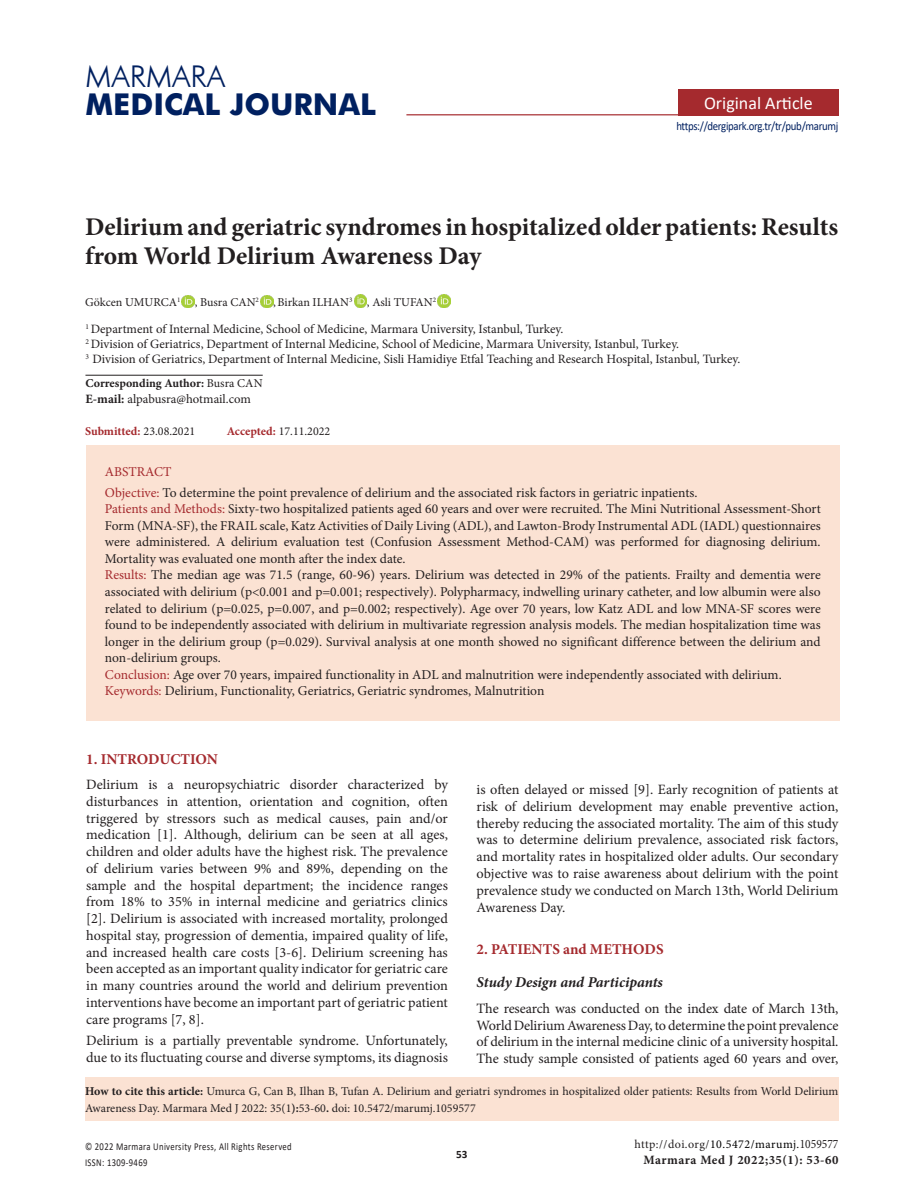
<style>
.page{position:relative;width:915px;height:1191px;background:#fff}
.page>*{position:absolute;margin:0;border:0;box-sizing:border-box;transform-origin:0 0}
.t1{font:700 30px "Futura BT";color:#002060}
.t2{font:300 30px "Futura BT";color:#002060}
.t3{font:700 25.5px/28.5px "Minion Pro";color:#231f20}
.t4{font:18px "Calibri";color:#fff}
.t5{font:700 15px "Minion Pro";letter-spacing:-.005em;color:#a52a2e}
.t6{font:italic 700 15px "Minion Pro";letter-spacing:-.005em;color:#231f20}
.t7{font:14.25px/16.8px "Minion Pro";letter-spacing:-.005em;color:#231f20;text-align:justify}
.t8{font:13.5px/16.5px "Minion Pro";color:#231f20}
.t9{font:12.75px/15px "Minion Pro";color:#231f20}
.t10{font:700 12.75px "Minion Pro";letter-spacing:.04em;color:#231f20}
.t11{font:12px/16.5px "Minion Pro";color:#231f20}
.t12{font:12px "Calibri";letter-spacing:-.03em;color:#002060;scale:.9 1}
.t13{font:12px "Minion Pro";letter-spacing:.035em;color:#231f20}
.t14{font:700 12px "Minion Pro";color:#231f20}
.t15{font:700 12px "Minion Pro";letter-spacing:-.005em;color:#a52a2e}
.t16{font:700 11.25px "Calibri";color:#231f20}
.t17{font:10.5px/15.8px "Calibri";letter-spacing:.04em;color:#231f20;scale:.82 1}
.s1{font-weight:400}
.s2{font-weight:700}
.s3{font-weight:400;color:#231f20}
.s4{font-weight:700;color:#a52a2e}
.s5{color:#a52a2e}
.s6{color:#000}
.s7{font-size:12.75px}
</style>
<div class="page">
<div style="left:678px;top:89px;width:160px;height:26px;background:#a52a2e"></div>
<hr style="left:406px;top:114px;width:432px;height:1px;background:#a52a2e">
<svg style="left:182px;top:295px;width:13px;height:13px"></svg>
<svg style="left:260px;top:295px;width:13px;height:13px"></svg>
<svg style="left:354px;top:295px;width:13px;height:12px"></svg>
<svg style="left:437px;top:295px;width:13px;height:12px"></svg>
<hr style="left:85px;top:375px;width:177px;height:1px;background:#231f20">
<div style="left:86px;top:445px;width:753px;height:276px;background:#fbe2d3"></div>
<div style="left:85px;top:1077px;width:753px;height:43px;background:#fbe2d3"></div>
<h1 class="t2" style="left:85px;top:58px;width:141px">MARMARA</h1>
<h1 class="t1" style="left:85px;top:86px;width:292px">MEDICAL JOURNAL</h1>
<p class="t4" style="left:703px;top:90px;width:110px">Original Article</p>
<p class="t12" style="left:676px;top:118px;width:181px">https://dergipark.org.tr/tr/pub/marumj</p>
<h2 class="t3" style="left:85px;top:212px;width:754px">Delirium and geriatric syndromes in hospitalized older patients: Results from World Delirium Awareness Day</h2>
<p class="t11" style="left:85px;top:294px;width:352px">Gökcen UMURCA<sup>1</sup> , Busra CAN<sup>2</sup> ,Birkan ILHAN<sup>3</sup> , Asli TUFAN<sup>2</sup></p>
<p class="t9" style="left:85px;top:322px;width:656px"><sup>1</sup> Department of Internal Medicine, School of Medicine, Marmara University, Istanbul, Turkey.<br><sup>2</sup> Division of Geriatrics, Department of Internal Medicine, School of Medicine, Marmara University, Istanbul, Turkey.<br><sup>3</sup> Division of Geriatrics, Department of Internal Medicine, Sisli Hamidiye Etfal Teaching and Research Hospital, Istanbul, Turkey.</p>
<p class="t14" style="left:85px;top:375px;width:179px">Corresponding Author: <span class="s1">Busra CAN</span></p>
<p class="t9" style="left:85px;top:391px;width:167px"><span class="s2">E-mail:</span> alpabusra@hotmail.com</p>
<p class="t15" style="left:85px;top:423px;width:112px">Submitted: <span class="s3">23.08.2021</span></p>
<p class="t11" style="left:227px;top:423px;width:105px"><span class="s4">Accepted:</span> 17.11.2022</p>
<p class="t8" style="left:105px;top:461px;width:594px;line-height:20.7px"><span class="s5">ABSTRACT<br>Objective:</span> To determine the point prevalence of delirium and the associated risk factors in geriatric inpatients.</p>
<p class="t8" style="left:105px;top:501px;width:717px"><span class="s5">Patients and Methods:</span> Sixty-two hospitalized patients aged 60 years and over were recruited. The Mini Nutritional Assessment-Short Form (MNA-SF), the FRAIL scale, Katz Activities of Daily Living (ADL), and Lawton-Brody Instrumental ADL (IADL) questionnaires were administered. A delirium evaluation test (Confusion Assessment Method-CAM) was performed for diagnosing delirium.<br>Mortality was evaluated one month after the index date.<br><span class="s5">Results:</span> The median age was 71.5 (range, 60-96) years. Delirium was detected in 29% of the patients. Frailty and dementia were associated with delirium (p&lt;0.001 and p=0.001; respectively). Polypharmacy, indwelling urinary catheter, and low albumin were also related to delirium (p=0.025, p=0.007, and p=0.002; respectively). Age over 70 years, low Katz ADL and low MNA-SF scores were found to be independently associated with delirium in multivariate regression analysis models. The median hospitalization time was longer in the delirium group (p=0.029). Survival analysis at one month showed no significant difference between the delirium and non-delirium groups.<br><span class="s5">Conclusion:</span> Age over 70 years, impaired functionality in ADL and malnutrition were independently associated with delirium.<br><span class="s5">Keywords:</span> Delirium, Functionality, Geriatrics, Geriatric syndromes, Malnutrition</p>
<p class="t5" style="left:86px;top:748px;width:133px">1. INTRODUCTION</p>
<p class="t7" style="left:86px;top:776px;width:363px">Delirium is a neuropsychiatric disorder characterized by disturbances in attention, orientation and cognition, often triggered by stressors such as medical causes, pain and/or medication [1]. Although, delirium can be seen at all ages, children and older adults have the highest risk. The prevalence of delirium varies between 9% and 89%, depending on the sample and the hospital department; the incidence ranges from 18% to 35% in internal medicine and geriatrics clinics [2]. Delirium is associated with increased mortality, prolonged hospital stay, progression of dementia, impaired quality of life, and increased health care costs [3-6]. Delirium screening has been accepted as an important quality indicator for geriatric care in many countries around the world and delirium prevention interventions have become an important part of geriatric patient care programs [7, 8].</p>
<p class="t7" style="left:86px;top:1032px;width:363px">Delirium is a partially preventable syndrome. Unfortunately, due to its fluctuating course and diverse symptoms, its diagnosis</p>
<p class="t7" style="left:476px;top:781px;width:363px">is often delayed or missed [9]. Early recognition of patients at risk of delirium development may enable preventive action, thereby reducing the associated mortality. The aim of this study was to determine delirium prevalence, associated risk factors, and mortality rates in hospitalized older adults. Our secondary objective was to raise awareness about delirium with the point prevalence study we conducted on March 13th, World Delirium Awareness Day.</p>
<p class="t5" style="left:476px;top:938px;width:188px">2. PATIENTS and METHODS</p>
<p class="t6" style="left:476px;top:972px;width:188px">Study Design and Participants</p>
<p class="t7" style="left:476px;top:999px;width:363px">The research was conducted on the index date of March 13th, World Delirium Awareness Day, to determine the point prevalence of delirium in the internal medicine clinic of a university hospital.<br>The study sample consisted of patients aged 60 years and over,</p>
<p class="t11" style="left:85px;top:1083px;width:754px"><span class="s2">How to cite this article:</span> Umurca G, Can B, Ilhan B, Tufan A. Delirium and geriatri syndromes in hospitalized older patients: Results from World Delirium<br>Awareness Day. Marmara Med J 2022: 35(1<span class="s2">):</span>53-60<span class="s2">.</span> doi: 10.5472/marumj.1059577</p>
<p class="t17" style="left:85px;top:1138px;width:253px">© 2022 Marmara University Press, All Rights Reserved<br>ISSN: 1309-9469</p>
<p class="t16" style="left:456px;top:1146px;width:13px">53</p>
<p class="t13" style="left:634px;top:1136px;width:205px">http://doi.org/<span class="s6">10.5472/marumj.</span><span class="s7">1059577</span></p>
<p class="t10" style="left:643px;top:1150px;width:196px">Marmara Med J 2022;35(1): 53-60</p>
</div>
